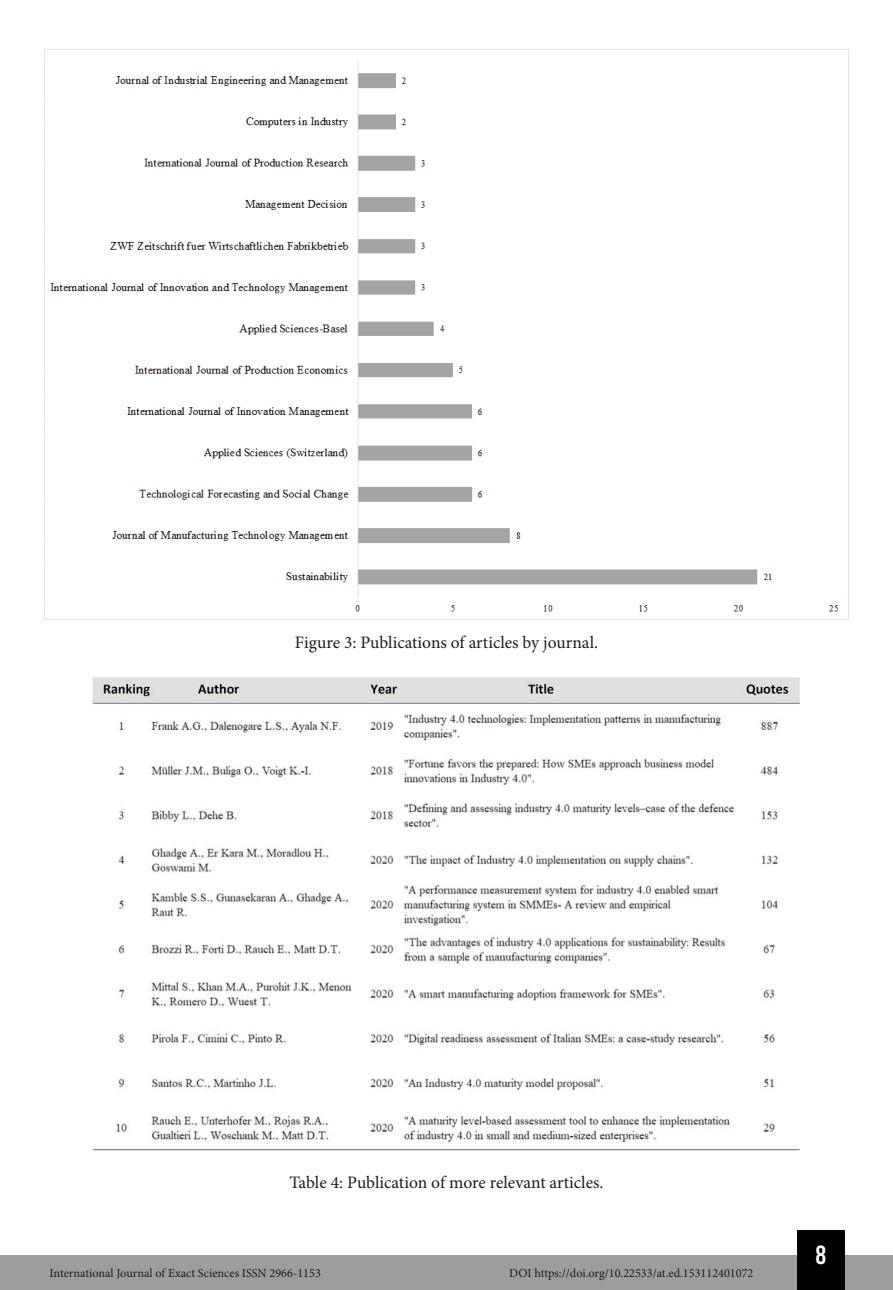
<style>
.page{position:relative;width:893px;height:1290px;background:#fff}
.page>*{position:absolute;margin:0;border:0;box-sizing:border-box;transform-origin:0 0}
.t1{font:26.25px "Bebas Kai";color:#fff}
.Info_Imagem{font:17.5px "Minion Pro";color:#1d1d1b}
.t2{font:12.25px "Minion Pro";color:#1d1d1b}
</style>
<div class="page">
<div style="left:0;top:1255px;width:893px;height:35px;background:#9d9d9d"></div>
<div style="left:797px;top:1230px;width:48px;height:60px;background:#000"></div>
<img style="left:50px;top:60px;width:789px;height:552px">
<img style="left:93px;top:677px;width:707px;height:474px">
<p class="Info_Imagem" style="left:295px;top:631px;width:305px">Figure 3: Publications of articles by journal.</p>
<p class="Info_Imagem" style="left:289px;top:1170px;width:316px">Table 4: Publication of more relevant articles.</p>
<p class="t2" style="left:50px;top:1265px;width:273px">International Journal of Exact Sciences ISSN 2966-1153</p>
<p class="t2" style="left:509px;top:1265px;width:246px">DOI https://doi.org/10.22533/at.ed.153112401072</p>
<h1 class="t1" style="left:816px;top:1241px;width:12px">8</h1>
</div>
